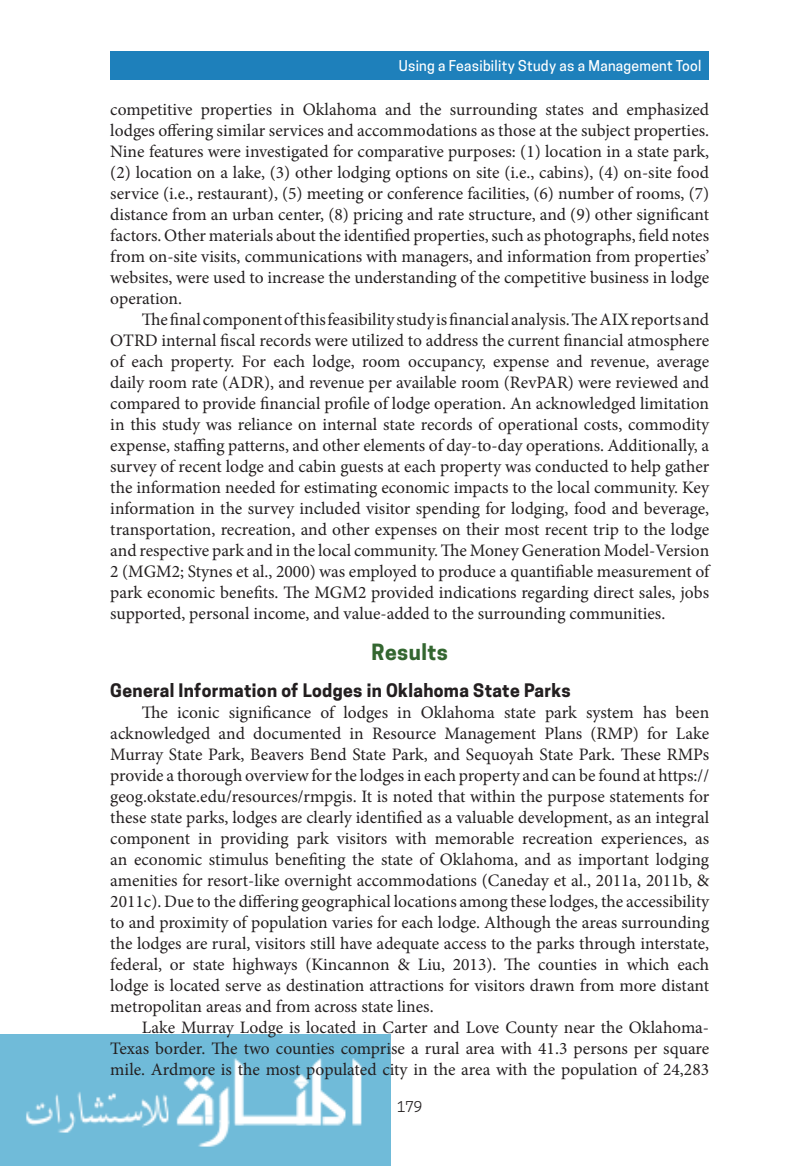
<style>
.page{position:relative;width:788px;height:1166px;background:#fff}
.page>*{position:absolute;margin:0;border:0;box-sizing:border-box;transform-origin:0 0}
.t1{font:700 21px "Cooper Hewitt";letter-spacing:.02em;color:#336630}
.regular_text{font:17.5px/21px "Minion Pro";color:#231f20;text-align:justify}
.t2{font:700 17.5px "Cooper Hewitt";letter-spacing:.02em;color:#231f20}
.t3{font:500 14px "Cooper Hewitt";letter-spacing:.02em;color:#fff}
.t4{font:14px "Cooper Hewitt";color:#231f20}
</style>
<div class="page">
<img style="left:0;top:1034px;width:390px;height:132px">
<div style="left:110px;top:51px;width:599px;height:29px;background:#1e80bb"></div>
<p class="t3" style="left:398px;top:57px;width:304px">Using a Feasibility Study as a Management Tool</p>
<p class="regular_text" style="left:110px;top:99px;width:600px">competitive properties in Oklahoma and the surrounding states and emphasized lodges offering similar services and accommodations as those at the subject properties.<br>Nine features were investigated for comparative purposes: (1) location in a state park, (2) location on a lake, (3) other lodging options on site (i.e., cabins), (4) on-site food service (i.e., restaurant), (5) meeting or conference facilities, (6) number of rooms, (7) distance from an urban center, (8) pricing and rate structure, and (9) other significant factors. Other materials about the identified properties, such as photographs, field notes from on-site visits, communications with managers, and information from properties’ websites, were used to increase the understanding of the competitive business in lodge operation.</p>
<p class="regular_text" style="left:110px;top:309px;width:600px;text-indent:32px">The final component of this feasibility study is financial analysis. The AIX reports and OTRD internal fiscal records were utilized to address the current financial atmosphere of each property. For each lodge, room occupancy, expense and revenue, average daily room rate (ADR), and revenue per available room (RevPAR) were reviewed and compared to provide financial profile of lodge operation. An acknowledged limitation in this study was reliance on internal state records of operational costs, commodity expense, staffing patterns, and other elements of day-to-day operations. Additionally, a survey of recent lodge and cabin guests at each property was conducted to help gather the information needed for estimating economic impacts to the local community. Key information in the survey included visitor spending for lodging, food and beverage, transportation, recreation, and other expenses on their most recent trip to the lodge and respective park and in the local community. The Money Generation Model-Version 2 (MGM2; Stynes et al., 2000) was employed to produce a quantifiable measurement of park economic benefits. The MGM2 provided indications regarding direct sales, jobs supported, personal income, and value-added to the surrounding communities.</p>
<h1 class="t1" style="left:371px;top:640px;width:78px">Results</h1>
<h2 class="t2" style="left:110px;top:680px;width:462px">General Information of Lodges in Oklahoma State Parks</h2>
<p class="regular_text" style="left:110px;top:702px;width:600px;text-indent:32px">The iconic significance of lodges in Oklahoma state park system has been acknowledged and documented in Resource Management Plans (RMP) for Lake Murray State Park, Beavers Bend State Park, and Sequoyah State Park. These RMPs provide a thorough overview for the lodges in each property and can be found at https:// geog.okstate.edu/resources/rmpgis. It is noted that within the purpose statements for these state parks, lodges are clearly identified as a valuable development, as an integral component in providing park visitors with memorable recreation experiences, as an economic stimulus benefiting the state of Oklahoma, and as important lodging amenities for resort-like overnight accommodations (Caneday et al., 2011a, 2011b, &amp; 2011c). Due to the differing geographical locations among these lodges, the accessibility to and proximity of population varies for each lodge. Although the areas surrounding the lodges are rural, visitors still have adequate access to the parks through interstate, federal, or state highways (Kincannon &amp; Liu, 2013). The counties in which each lodge is located serve as destination attractions for visitors drawn from more distant metropolitan areas and from across state lines.</p>
<p class="regular_text" style="left:110px;top:1017px;width:600px;text-indent:32px">Lake Murray Lodge is located in Carter and Love County near the Oklahoma-Texas border. The two counties comprise a rural area with 41.3 persons per square mile. Ardmore is the most populated city in the area with the population of 24,283</p>
<p class="t4" style="left:397px;top:1098px;width:27px">179</p>
</div>
